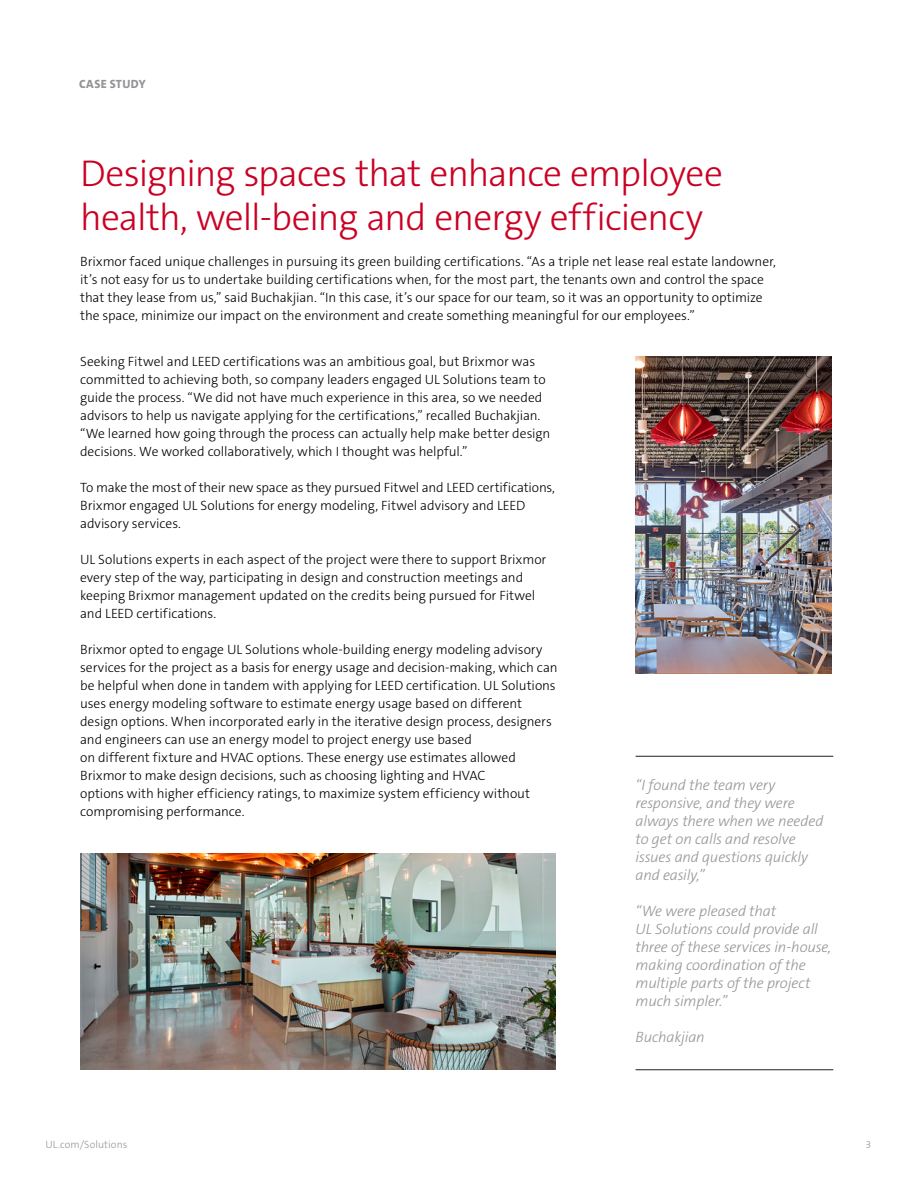
<style>
.page{position:relative;width:918px;height:1188px;background:#fff}
.page>*{position:absolute;margin:0;border:0;box-sizing:border-box;transform-origin:0 0}
.t1{font:300 37.5px/43.5px "The Sans C5";letter-spacing:-.025em;color:#ca0123}
.t2{font:italic 300 15px/18px "The Sans C5";letter-spacing:-.01em;color:#939598}
.t3{font:300 13.5px/18px "The Sans C5";letter-spacing:-.005em;color:#000}
.t4{font:800 12px "The Sans C5";letter-spacing:.03em;color:#939598}
.t5{font:300 10.5px "The Sans C5";letter-spacing:.01em;color:#939598}
</style>
<div class="page">
<img style="left:636px;top:356px;width:196px;height:317px">
<img style="left:80px;top:853px;width:476px;height:216px">
<hr style="left:636px;top:756px;width:197px;height:1px;background:#231f20">
<hr style="left:636px;top:1069px;width:197px;height:1px;background:#231f20">
<p class="t4" style="left:79px;top:77px;width:68px">CASE STUDY</p>
<h1 class="t1" style="left:80px;top:152px;width:644px">Designing spaces that enhance employee health, well-being and energy efficiency</h1>
<p class="t3" style="left:80px;top:252px;width:697px">Brixmor faced unique challenges in pursuing its green building certifications. “As a triple net lease real estate landowner, it’s not easy for us to undertake building certifications when, for the most part, the tenants own and control the space that they lease from us,” said Buchakjian. “In this case, it’s our space for our team, so it was an opportunity to optimize the space, minimize our impact on the environment and create something meaningful for our employees.”</p>
<p class="t3" style="left:80px;top:352px;width:472px">Seeking Fitwel and LEED certifications was an ambitious goal, but Brixmor was committed to achieving both, so company leaders engaged UL Solutions team to guide the process. “We did not have much experience in this area, so we needed advisors to help us navigate applying for the certifications,” recalled Buchakjian. “We learned how going through the process can actually help make better design decisions. We worked collaboratively, which I thought was helpful.”</p>
<p class="t3" style="left:80px;top:478px;width:476px">To make the most of their new space as they pursued Fitwel and LEED certifications,<br>Brixmor engaged UL Solutions for energy modeling, Fitwel advisory and LEED advisory services.</p>
<p class="t3" style="left:80px;top:550px;width:468px">UL Solutions experts in each aspect of the project were there to support Brixmor every step of the way, participating in design and construction meetings and keeping Brixmor management updated on the credits being pursued for Fitwel and LEED certifications.</p>
<p class="t3" style="left:80px;top:640px;width:479px">Brixmor opted to engage UL Solutions whole-building energy modeling advisory services for the project as a basis for energy usage and decision-making, which can be helpful when done in tandem with applying for LEED certification. UL Solutions uses energy modeling software to estimate energy usage based on different design options. When incorporated early in the iterative design process, designers and engineers can use an energy model to project energy use based<br>on different fixture and HVAC options. These energy use estimates allowed Brixmor to make design decisions, such as choosing lighting and HVAC<br>options with higher efficiency ratings, to maximize system efficiency without compromising performance.</p>
<p class="t2" style="left:636px;top:776px;width:189px">“I found the team very responsive, and they were always there when we needed to get on calls and resolve issues and questions quickly and easily,”</p>
<p class="t2" style="left:636px;top:902px;width:197px">“We were pleased that<br>UL Solutions could provide all three of these services in-house, making coordination of the multiple parts of the project much simpler.”</p>
<p class="t2" style="left:636px;top:1028px;width:71px">Buchakjian</p>
<p class="t5" style="left:46px;top:1137px;width:83px">UL.com/Solutions</p>
<p class="t5" style="left:866px;top:1137px;width:7px">3</p>
</div>
